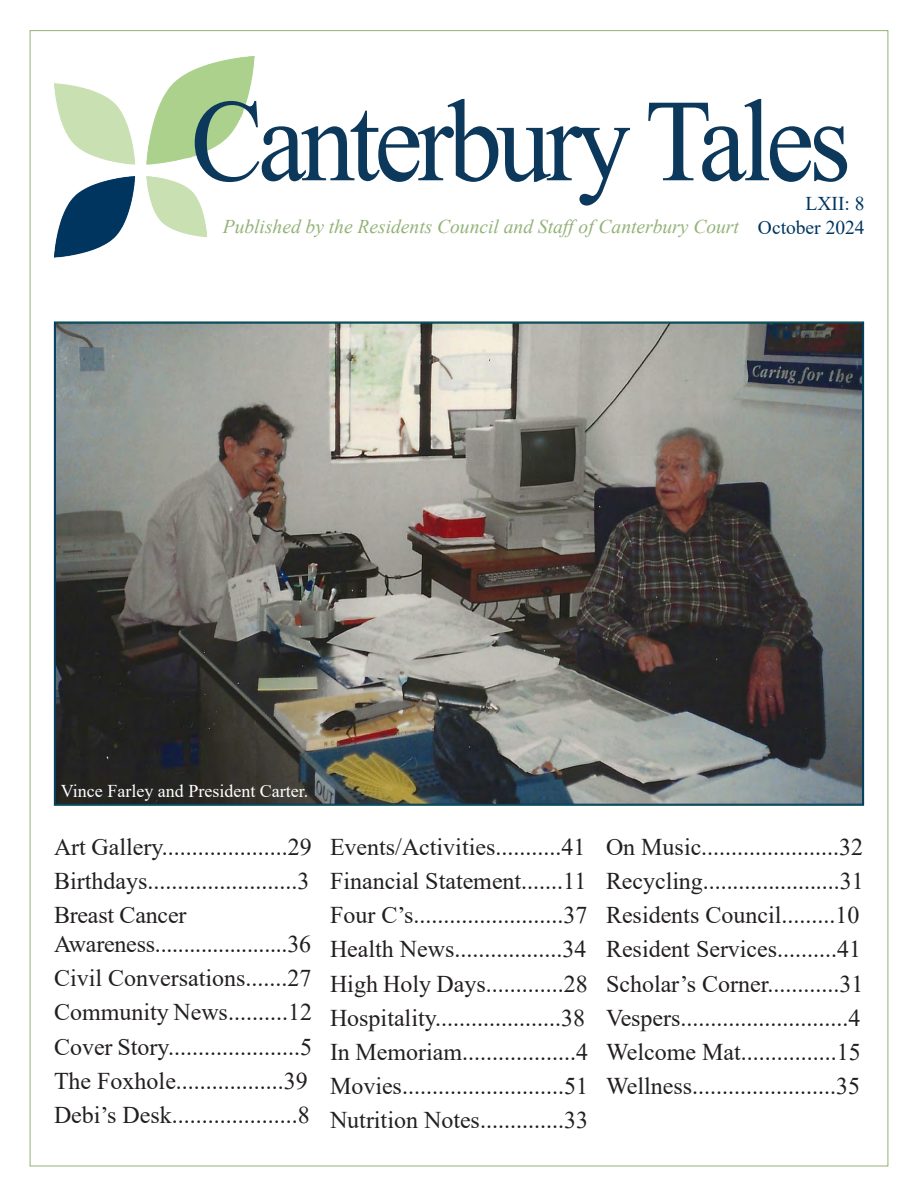
<style>
.page{position:relative;width:918px;height:1188px;background:#fff}
.page>*{position:absolute;margin:0;border:0;box-sizing:border-box;transform-origin:0 0}
.t1{font:117.15px "Times New Roman";letter-spacing:-.05em;color:#0c385b;scale:.93 1}
.t2{font:24px "Times New Roman";color:#231f20}
.t3{font:italic 19.5px "Times New Roman";color:#93b277}
.t4{font:19.5px "Times New Roman";color:#00355f}
.t5{font:18px "Times New Roman";color:#fff}
</style>
<div class="page">
<img style="left:54px;top:321px;width:810px;height:485px">
<img style="left:54px;top:56px;width:201px;height:201px">
<p class="t1" style="left:191px;top:58px;width:711px">Canterbury Tales</p>
<p class="t3" style="left:223px;top:213px;width:518px">Published by the Residents Council and Staffof Canterbury Court</p>
<p class="t4" style="left:806px;top:190px;width:61px">LXII: 8</p>
<p class="t4" style="left:758px;top:213px;width:108px">October 2024</p>
<p class="t5" style="left:61px;top:778px;width:249px">Vince Farley and President Carter.</p>
<p class="t2" style="left:54px;top:830px;width:259px">Art Gallery.....................29</p>
<p class="t2" style="left:54px;top:864px;width:257px">Birthdays.........................3</p>
<p class="t2" style="left:54px;top:898px;width:134px">Breast Cancer</p>
<p class="t2" style="left:54px;top:927px;width:259px">Awareness.......................36</p>
<p class="t2" style="left:54px;top:961px;width:259px">Civil Conversations.......27</p>
<p class="t2" style="left:54px;top:995px;width:259px">Community News..........12</p>
<p class="t2" style="left:54px;top:1030px;width:259px">Cover Story......................5</p>
<p class="t2" style="left:54px;top:1064px;width:255px">The Foxhole..................39</p>
<p class="t2" style="left:54px;top:1098px;width:257px">Debi’s Desk.....................8</p>
<p class="t2" style="left:330px;top:830px;width:257px">Events/Activities...........41</p>
<p class="t2" style="left:330px;top:864px;width:258px">Financial Statement.......11</p>
<p class="t2" style="left:330px;top:898px;width:259px">Four C’s.........................37</p>
<p class="t2" style="left:330px;top:932px;width:258px">Health News..................34</p>
<p class="t2" style="left:330px;top:967px;width:259px">High Holy Days.............28</p>
<p class="t2" style="left:330px;top:1001px;width:257px">Hospitality.....................38</p>
<p class="t2" style="left:330px;top:1035px;width:260px">In Memoriam...................4</p>
<p class="t2" style="left:330px;top:1069px;width:259px">Movies...........................51</p>
<p class="t2" style="left:330px;top:1103px;width:259px">Nutrition Notes..............33</p>
<p class="t2" style="left:606px;top:830px;width:259px">On Music.......................32</p>
<p class="t2" style="left:606px;top:864px;width:259px">Recycling.......................31</p>
<p class="t2" style="left:606px;top:898px;width:255px">Residents Council.........10</p>
<p class="t2" style="left:606px;top:932px;width:257px">Resident Services..........41</p>
<p class="t2" style="left:606px;top:967px;width:259px">Scholar’s Corner............31</p>
<p class="t2" style="left:606px;top:1001px;width:256px">Vespers............................4</p>
<p class="t2" style="left:606px;top:1035px;width:256px">Welcome Mat................15</p>
<p class="t2" style="left:606px;top:1069px;width:256px">Wellness........................35</p>
</div>
